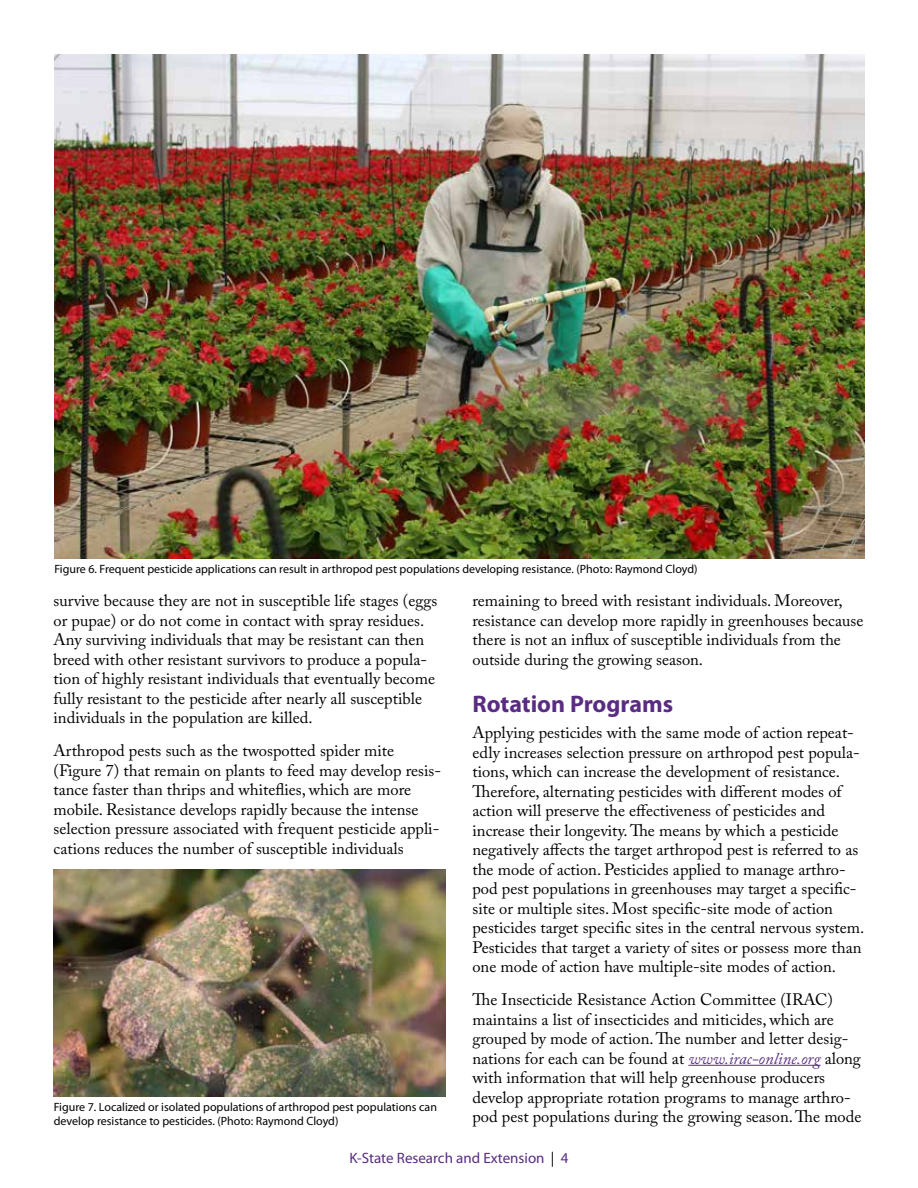
<style>
.page{position:relative;width:918px;height:1188px;background:#fff}
.page>*{position:absolute;margin:0;border:0;box-sizing:border-box;transform-origin:0 0}
.t1{font:700 24px "Myriad Pro";color:#592c82}
.t2{font:16.5px/19.5px "Adobe Caslon Pro";color:#000}
.t3{font:15px "Myriad Pro";color:#592c82}
.t4{font:12px/13.5px "Myriad Pro";color:#000}
.s1{font-style:italic;color:#592c82}
.s2{color:#000}
</style>
<div class="page">
<img style="left:54px;top:54px;width:810px;height:504px">
<hr style="left:688px;top:1065px;width:133px;height:1px;background:#592c82">
<img style="left:54px;top:870px;width:392px;height:227px">
<p class="t4" style="left:54px;top:562px;width:645px">Figure 6. Frequent pesticide applications can result in arthropod pest populations developing resistance. (Photo: Raymond Cloyd)</p>
<p class="t2" style="left:54px;top:591px;width:385px">survive because they are not in susceptible life stages (eggs or pupae) or do not come in contact with spray residues.<br>Any surviving individuals that may be resistant can then breed with other resistant survivors to produce a popula&shy;tion of highly resistant individuals that eventually become fully resistant to the pesticide after nearly all susceptible individuals in the population are killed.</p>
<p class="t2" style="left:54px;top:741px;width:389px">Arthropod pests such as the twospotted spider mite (Figure 7) that remain on plants to feed may develop resis&shy;tance faster than thrips and whiteflies, which are more mobile. Resistance develops rapidly because the intense selection pressure associated with frequent pesticide appli&shy;cations reduces the number of susceptible individuals</p>
<p class="t2" style="left:472px;top:591px;width:392px">remaining to breed with resistant individuals. Moreover, resistance can develop more rapidly in greenhouses because there is not an influx of susceptible individuals from the outside during the growing season.</p>
<h1 class="t1" style="left:472px;top:688px;width:202px">Rotation Programs</h1>
<p class="t2" style="left:472px;top:723px;width:393px">Applying pesticides with the same mode of action repeat&shy;edly increases selection pressure on arthropod pest popula&shy;tions, which can increase the development of resistance.<br>Therefore, alternating pesticides with different modes of action will preserve the effectiveness of pesticides and increase their longevity. The means by which a pesticide negatively affects the target arthropod pest is referred to as the mode of action. Pesticides applied to manage arthro&shy;pod pest populations in greenhouses may target a specific&shy;site or multiple sites. Most specific-site mode of action pesticides target specific sites in the central nervous system.<br>Pesticides that target a variety of sites or possess more than one mode of action have multiple-site modes of action.</p>
<p class="t2" style="left:472px;top:990px;width:390px">The Insecticide Resistance Action Committee (IRAC) maintains a list of insecticides and miticides, which are grouped by mode of action. The number and letter desig&shy;nations for each can be found at <span class="s1">www.irac-online.org</span> along with information that will help greenhouse producers develop appropriate rotation programs to manage arthro&shy;pod pest populations during the growing season. The mode</p>
<p class="t4" style="left:54px;top:1100px;width:385px">Figure 7. Localized or isolated populations of arthropod pest populations can develop resistance to pesticides. (Photo: Raymond Cloyd)</p>
<p class="t3" style="left:349px;top:1149px;width:221px">K-State Research and Extension <span class="s2">|</span> 4</p>
</div>
